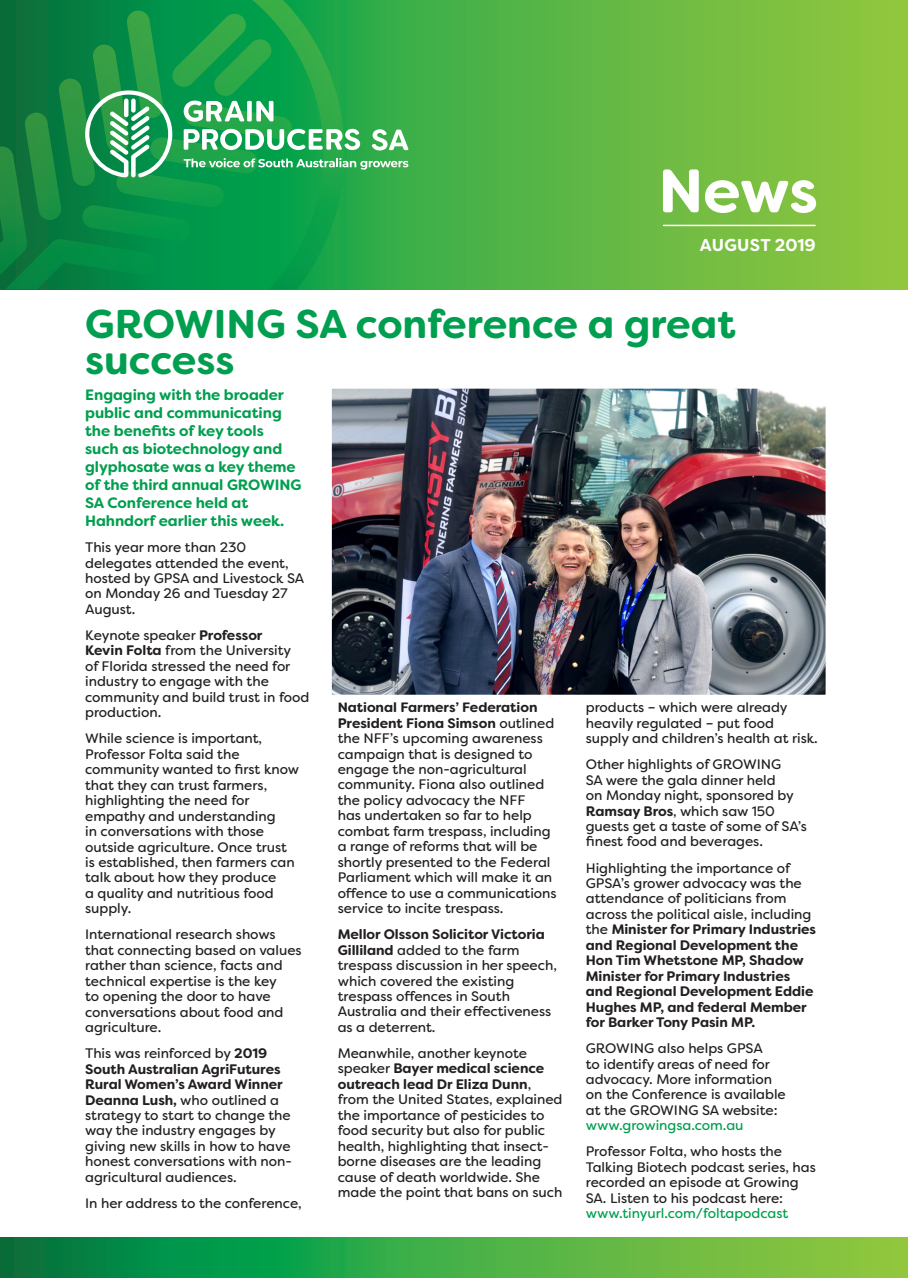
<style>
.page{position:relative;width:908px;height:1278px;background:#fff}
.page>*{position:absolute;margin:0;border:0;box-sizing:border-box;transform-origin:0 0}
.t1{font:700 61.35px "Filson Soft";color:#fff}
.MAIN_HEADING{font:700 40.2px/35.5px "Filson Soft";color:#009f4f}
.t2{font:700 17.25px "Filson Soft";letter-spacing:.01em;color:#fff}
._1ST_PARAGRAPH_GREEN{font:700 15px/18px "Filson Soft";letter-spacing:-.005em;color:#009f4f}
._1ST_PARAGRAPH_GREEN-2{font:13.8px/15.5px "Filson Soft";letter-spacing:-.005em;color:#231f20}
._1ST_PARAGRAPH_GREEN-3{font:700 13.8px/15.5px "Filson Soft";letter-spacing:-.005em;color:#231f20}
.s1{font-weight:700}
.s2{font-weight:400}
.s3{color:#009f4f}
</style>
<div class="page">
<svg style="left:366px;top:0;width:542px;height:289px;background:#66b944"></svg>
<svg style="left:0;top:0;width:366px;height:289px;background:#109446"></svg>
<svg style="left:0;top:1237px;width:908px;height:41px;background:#40a945"></svg>
<svg style="left:85px;top:90px;width:87px;height:87px"></svg>
<svg style="left:372px;top:129px;width:37px;height:21px"></svg>
<svg style="left:184px;top:101px;width:89px;height:21px"></svg>
<svg style="left:184px;top:129px;width:176px;height:21px"></svg>
<svg style="left:184px;top:158px;width:224px;height:12px"></svg>
<hr style="left:663px;top:225px;width:152px;height:1px;background:#fff">
<img style="left:333px;top:390px;width:491px;height:303px">
<div style="left:324px;top:381px;width:509px;height:321px;border:8px solid #fff"></div>
<p class="t1" style="left:658px;top:151px;width:161px">News</p>
<p class="t2" style="left:700px;top:233px;width:117px">AUGUST 2019</p>
<p class="MAIN_HEADING" style="left:85px;top:306px;width:652px">GROWING SA conference a great success</p>
<p class="_1ST_PARAGRAPH_GREEN" style="left:85px;top:386px;width:218px">Engaging with the broader public and communicating the benefits of key tools<br>such as biotechnology and glyphosate was a key theme of the third annual GROWING<br>SA Conference held at<br>Hahndorf earlier this week.</p>
<p class="_1ST_PARAGRAPH_GREEN-2" style="left:85px;top:539px;width:221px">This year more than 230 delegates attended the event, hosted by GPSA and Livestock SA on Monday 26 and Tuesday 27<br>August.</p>
<p class="_1ST_PARAGRAPH_GREEN-2" style="left:85px;top:627px;width:226px">Keynote speaker <span class="s1">Professor<br>Kevin Folta</span> from the University<br>of Florida stressed the need for industry to engage with the community and build trust in food production.</p>
<p class="_1ST_PARAGRAPH_GREEN-2" style="left:85px;top:731px;width:216px">While science is important,<br>Professor Folta said the community wanted to first know that they can trust farmers, highlighting the need for empathy and understanding<br>in conversations with those outside agriculture. Once trust is established, then farmers can talk about how they produce<br>a quality and nutritious food supply.</p>
<p class="_1ST_PARAGRAPH_GREEN-2" style="left:85px;top:927px;width:218px">International research shows that connecting based on values rather than science, facts and technical expertise is the key<br>to opening the door to have conversations about food and agriculture.</p>
<p class="_1ST_PARAGRAPH_GREEN-2" style="left:85px;top:1045px;width:208px">This was reinforced by <span class="s1">2019<br>South Australian AgriFutures<br>Rural Women’s Award Winner<br>Deanna Lush,</span> who outlined a strategy to start to change the way the industry engages by giving new skills in how to have honest conversations with non&shy;agricultural audiences.</p>
<p class="_1ST_PARAGRAPH_GREEN-2" style="left:85px;top:1195px;width:218px">In her address to the conference,</p>
<p class="_1ST_PARAGRAPH_GREEN-2" style="left:338px;top:700px;width:220px"><span class="s1">National Farmers’ Federation<br>President Fiona Simson</span> outlined the NFF’s upcoming awareness campaign that is designed to engage the non-agricultural community. Fiona also outlined the policy advocacy the NFF<br>has undertaken so far to help combat farm trespass, including a range of reforms that will be shortly presented to the Federal<br>Parliament which will make it an offence to use a communications service to incite trespass.</p>
<p class="_1ST_PARAGRAPH_GREEN-2" style="left:338px;top:926px;width:221px"><span class="s1">Mellor Olsson Solicitor Victoria<br>Gilliland</span> added to the farm trespass discussion in her speech, which covered the existing trespass offences in South<br>Australia and their effectiveness as a deterrent.</p>
<p class="_1ST_PARAGRAPH_GREEN-2" style="left:338px;top:1045px;width:226px">Meanwhile, another keynote speaker <span class="s1">Bayer medical science outreach lead Dr Eliza Dunn</span>, from the United States, explained the importance of pesticides to food security but also for public health, highlighting that insect&shy;borne diseases are the leading cause of death worldwide. She made the point that bans on such</p>
<p class="_1ST_PARAGRAPH_GREEN-2" style="left:586px;top:700px;width:234px">products – which were already heavily regulated – put food supply and children’s health at risk.</p>
<p class="_1ST_PARAGRAPH_GREEN-2" style="left:586px;top:757px;width:223px">Other highlights of GROWING<br>SA were the gala dinner held<br>on Monday night, sponsored by<br><span class="s1">Ramsay Bros</span>, which saw 150 guests get a taste of some of SA’s finest food and beverages.</p>
<p class="_1ST_PARAGRAPH_GREEN-3" style="left:586px;top:860px;width:232px"><span class="s2">Highlighting the importance of<br>GPSA’s grower advocacy was the attendance of politicians from across the political aisle, including the</span> Minister for Primary Industries and Regional Development the<br>Hon Tim Whetstone MP, Shadow<br>Minister for Primary Industries and Regional Development Eddie<br>Hughes MP, and federal Member for Barker Tony Pasin MP.</p>
<p class="_1ST_PARAGRAPH_GREEN-2" style="left:586px;top:1040px;width:201px">GROWING also helps GPSA<br>to identify areas of need for advocacy. More information on the Conference is available at the GROWING SA website: <span class="s3">www.growingsa.com.au</span></p>
<p class="_1ST_PARAGRAPH_GREEN-2" style="left:586px;top:1144px;width:232px">Professor Folta, who hosts the<br>Talking Biotech podcast series, has recorded an episode at Growing<br>SA. Listen to his podcast here: <span class="s3">www.tinyurl.com/foltapodcast</span></p>
</div>
